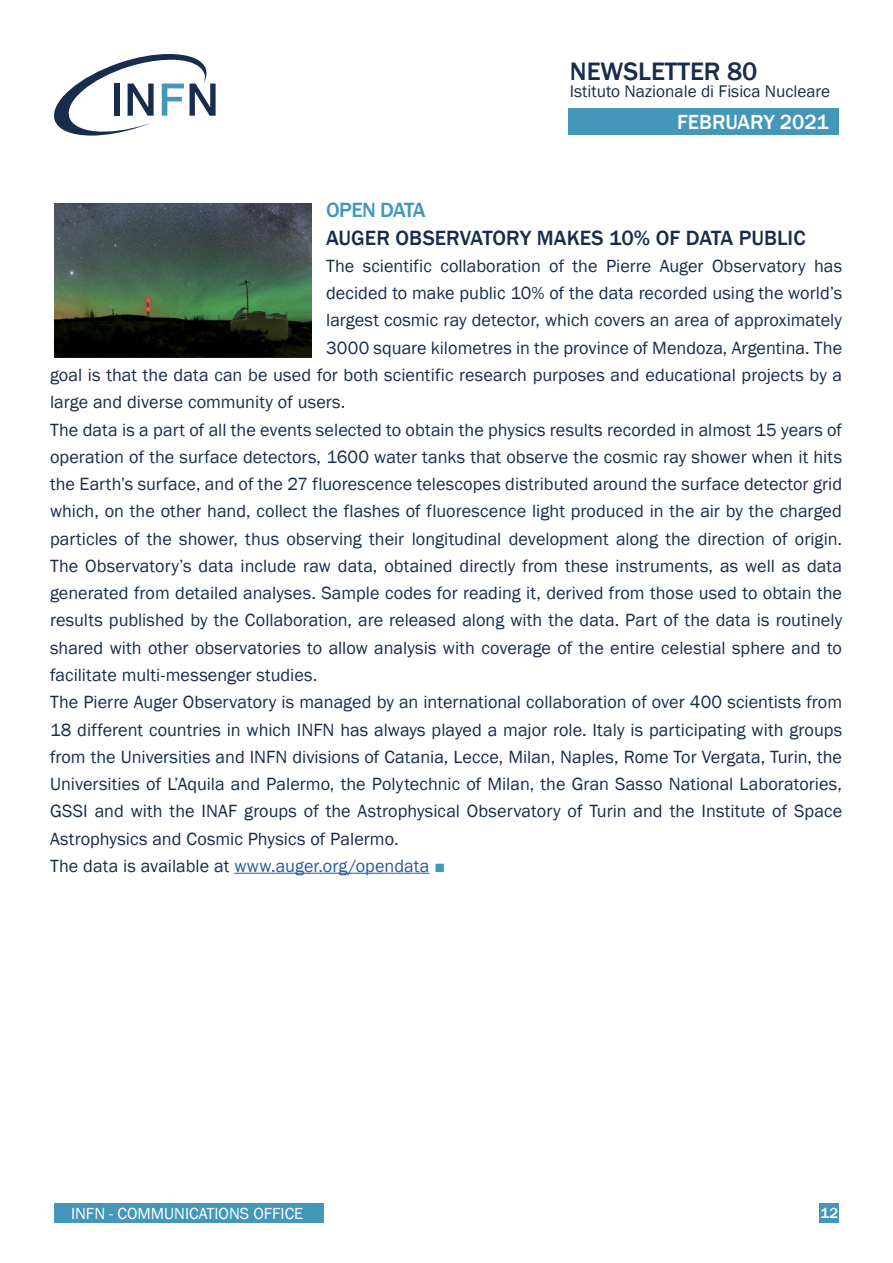
<style>
.page{position:relative;width:893px;height:1263px;background:#fff}
.page>*{position:absolute;margin:0;border:0;box-sizing:border-box;transform-origin:0 0}
.t1{font:500 25.95px "Franklin Gothic";color:#182c4c}
.t2{font:500 21.15px "Franklin Gothic";letter-spacing:.005em;color:#182c4c}
.t3{font:500 21.15px "Franklin Gothic";letter-spacing:-.04em;color:#4497b9}
.t4{font:500 21px "Franklin Gothic";color:#fff}
.t5{font:18.15px "Franklin Gothic";color:#182c4c}
.t6{font:18.15px "Franklin Gothic";color:#275b9b}
.t7{font:17.25px "Franklin Gothic";color:#182c4c}
.t8{font:16.5px "Franklin Gothic";color:#fff}
.t9{font:500 15px "Franklin Gothic";color:#fff}
.s1{color:#182c4c}
.s2{font-family:"Arial";font-size:18px;color:#4497b9}
</style>
<div class="page">
<div style="left:820px;top:1203px;width:19px;height:19px;background:#4497b9"></div>
<div style="left:568px;top:108px;width:271px;height:27px;background:#4497b9"></div>
<svg style="left:54px;top:54px;width:162px;height:82px"></svg>
<hr style="left:234px;top:873px;width:196px;height:1px;background:#275b9b">
<img style="left:54px;top:204px;width:257px;height:154px">
<div style="left:54px;top:1203px;width:269px;height:19px;background:#4497b9"></div>
<h1 class="t1" style="left:570px;top:55px;width:189px">NEWSLETTER 80</h1>
<p class="t7" style="left:570px;top:80px;width:262px">Istituto Nazionale di Fisica Nucleare</p>
<p class="t4" style="left:677px;top:109px;width:153px">FEBRUARY 2021</p>
<p class="t3" style="left:326px;top:197px;width:101px">OPEN DATA</p>
<p class="t2" style="left:326px;top:224px;width:481px">AUGER OBSERVATORY MAKES 10% OF DATA PUBLIC</p>
<p class="t5" style="left:326px;top:255px;width:517px">The scientific collaboration of the Pierre Auger Observatory has</p>
<p class="t5" style="left:326px;top:282px;width:518px">decided to make public 10% of the data recorded using the world’s</p>
<p class="t5" style="left:326px;top:309px;width:517px">largest cosmic ray detector, which covers an area of approximately</p>
<p class="t5" style="left:326px;top:336px;width:518px">3000 square kilometres in the province of Mendoza, Argentina. The</p>
<p class="t5" style="left:50px;top:364px;width:794px">goal is that the data can be used for both scientific research purposes and educational projects by a</p>
<p class="t5" style="left:50px;top:391px;width:297px">large and diverse community of users.</p>
<p class="t5" style="left:50px;top:418px;width:793px">The data is a part of all the events selected to obtain the physics results recorded in almost 15 years of</p>
<p class="t5" style="left:50px;top:445px;width:793px">operation of the surface detectors, 1600 water tanks that observe the cosmic ray shower when it hits</p>
<p class="t5" style="left:50px;top:473px;width:794px">the Earth’s surface, and of the 27 fluorescence telescopes distributed around the surface detector grid</p>
<p class="t5" style="left:50px;top:500px;width:793px">which, on the other hand, collect the flashes of fluorescence light produced in the air by the charged</p>
<p class="t5" style="left:50px;top:527px;width:794px">particles of the shower, thus observing their longitudinal development along the direction of origin.</p>
<p class="t5" style="left:50px;top:554px;width:793px">The Observatory’s data include raw data, obtained directly from these instruments, as well as data</p>
<p class="t5" style="left:50px;top:582px;width:793px">generated from detailed analyses. Sample codes for reading it, derived from those used to obtain the</p>
<p class="t5" style="left:50px;top:609px;width:794px">results published by the Collaboration, are released along with the data. Part of the data is routinely</p>
<p class="t5" style="left:50px;top:636px;width:793px">shared with other observatories to allow analysis with coverage of the entire celestial sphere and to</p>
<p class="t5" style="left:50px;top:664px;width:269px">facilitate multi-messenger studies.</p>
<p class="t5" style="left:50px;top:691px;width:794px">The Pierre Auger Observatory is managed by an international collaboration of over 400 scientists from</p>
<p class="t5" style="left:50px;top:718px;width:794px">18 different countries in which INFN has always played a major role. Italy is participating with groups</p>
<p class="t5" style="left:50px;top:745px;width:793px">from the Universities and INFN divisions of Catania, Lecce, Milan, Naples, Rome Tor Vergata, Turin, the</p>
<p class="t5" style="left:50px;top:773px;width:793px">Universities of L’Aquila and Palermo, the Polytechnic of Milan, the Gran Sasso National Laboratories,</p>
<p class="t5" style="left:50px;top:800px;width:794px">GSSI and with the INAF groups of the Astrophysical Observatory of Turin and the Institute of Space</p>
<p class="t5" style="left:50px;top:827px;width:350px">Astrophysics and Cosmic Physics of Palermo.</p>
<p class="t6" style="left:50px;top:854px;width:397px"><span class="s1">The data is available at</span> www.auger.org/opendata <span class="s2">■</span></p>
<p class="t8" style="left:71px;top:1203px;width:234px">INFN - COMMUNICATIONS OFFICE</p>
<p class="t9" style="left:820px;top:1204px;width:19px">12</p>
</div>
